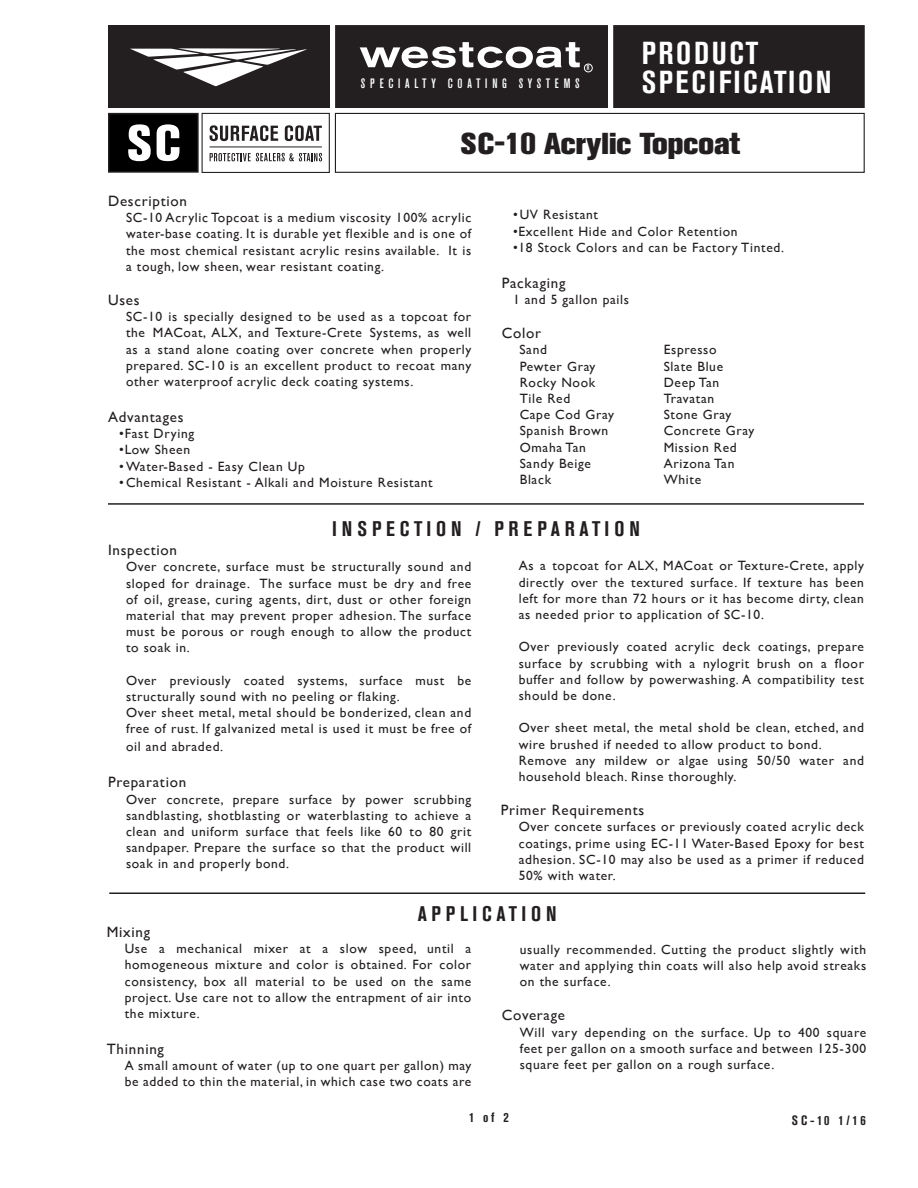
<style>
.page{position:relative;width:918px;height:1188px;background:#fff}
.page>*{position:absolute;margin:0;border:0;box-sizing:border-box;transform-origin:0 0}
.t1{font:700 condensed 31.5px/28.5px "Akzidenz Grotesk BE";letter-spacing:.085em;color:#fff}
.t2{font:800 30px "Akzidenz Grotesk BE";color:#231f20}
.t3{font:700 condensed 21px "Akzidenz Grotesk BE";letter-spacing:.22em;color:#231f20}
.t4{font:15px "Gill Sans";letter-spacing:.05em;color:#231f20}
.t5{font:13.5px/16.2px "Gill Sans";letter-spacing:.05em;color:#231f20;text-align:justify}
.t6{font:500 condensed 13.5px "Akzidenz Grotesk BE";letter-spacing:.355em;color:#fff}
.t7{font:700 condensed 13.5px "Akzidenz Grotesk BE";letter-spacing:.2em;color:#231f20}
.t8{font:500 condensed 7.5px "Akzidenz Grotesk BE";color:#fff}
</style>
<div class="page">
<hr style="left:108px;top:503px;width:756px;height:2px;background:#231f20">
<div style="left:615px;top:27px;width:248px;height:79px;background:#231f20"></div>
<div style="left:613px;top:25px;width:252px;height:83px;border:3px solid #231f20"></div>
<div style="left:335px;top:113px;width:530px;height:60px;border:1px solid #231f20"></div>
<div style="left:108px;top:25px;width:221px;height:83px;background:#231f20"></div>
<svg style="left:130px;top:48px;width:177px;height:38px"></svg>
<svg style="left:335px;top:25px;width:272px;height:83px;background:#3b3839"></svg>
<div style="left:109px;top:114px;width:89px;height:58px;background:#000"></div>
<div style="left:108px;top:113px;width:91px;height:60px;border:2px solid #231f20"></div>
<div style="left:202px;top:113px;width:128px;height:60px;border:1px solid #231f20"></div>
<svg style="left:128px;top:124px;width:23px;height:37px"></svg>
<svg style="left:157px;top:124px;width:22px;height:37px"></svg>
<svg style="left:210px;top:125px;width:68px;height:16px"></svg>
<svg style="left:285px;top:125px;width:37px;height:16px"></svg>
<hr style="left:210px;top:146px;width:112px;height:1px;background:#231f20">
<svg style="left:210px;top:153px;width:112px;height:8px"></svg>
<hr style="left:109px;top:893px;width:756px;height:1px;background:#231f20">
<h1 class="t1" style="left:642px;top:40px;width:191px">PRODUCT<br>SPECIFICATION</h1>
<h2 class="t2" style="left:461px;top:126px;width:281px">SC-10 Acrylic Topcoat</h2>
<p class="t8" style="left:587px;top:64px;width:4px">R</p>
<p class="t6" style="left:361px;top:76px;width:220px">SPECIALTY COATING SYSTEMS</p>
<p class="t4" style="left:108px;top:192px;width:81px">Description</p>
<p class="t5" style="left:126px;top:210px;width:347px">SC-10 Acrylic Topcoat is a medium viscosity 100% acrylic water-base coating. It is durable yet flexible and is one of the most chemical resistant acrylic resins available. It is a tough, low sheen, wear resistant coating.</p>
<p class="t4" style="left:108px;top:291px;width:33px">Uses</p>
<p class="t5" style="left:126px;top:309px;width:347px">SC-10 is specially designed to be used as a topcoat for the MACoat, ALX, and Texture-Crete Systems, as well as a stand alone coating over concrete when properly prepared. SC-10 is an excellent product to recoat many other waterproof acrylic deck coating systems.</p>
<p class="t4" style="left:108px;top:408px;width:77px">Advantages</p>
<p class="t5" style="left:119px;top:426px;width:77px">•Fast Drying</p>
<p class="t5" style="left:119px;top:442px;width:72px">•Low Sheen</p>
<p class="t5" style="left:119px;top:458px;width:187px">•Water-Based - Easy Clean Up</p>
<p class="t5" style="left:119px;top:474px;width:315px">•Chemical Resistant - Alkali and Moisture Resistant</p>
<p class="t5" style="left:513px;top:207px;width:87px">•UV Resistant</p>
<p class="t5" style="left:513px;top:223px;width:226px">•Excellent Hide and Color Retention</p>
<p class="t5" style="left:513px;top:239px;width:273px">•18 Stock Colors and can be Factory Tinted.</p>
<p class="t4" style="left:502px;top:274px;width:65px">Packaging</p>
<p class="t5" style="left:513px;top:291px;width:118px">1 and 5 gallon pails</p>
<p class="t4" style="left:502px;top:324px;width:41px">Color</p>
<p class="t5" style="left:519px;top:342px;width:29px">Sand</p>
<p class="t5" style="left:664px;top:342px;width:54px">Espresso</p>
<p class="t5" style="left:520px;top:358px;width:77px">Pewter Gray</p>
<p class="t5" style="left:664px;top:358px;width:61px">Slate Blue</p>
<p class="t5" style="left:520px;top:374px;width:77px">Rocky Nook</p>
<p class="t5" style="left:664px;top:374px;width:57px">Deep Tan</p>
<p class="t5" style="left:520px;top:390px;width:52px">Tile Red</p>
<p class="t5" style="left:664px;top:390px;width:52px">Travatan</p>
<p class="t5" style="left:520px;top:406px;width:96px">Cape Cod Gray</p>
<p class="t5" style="left:664px;top:406px;width:69px">Stone Gray</p>
<p class="t5" style="left:520px;top:423px;width:90px">Spanish Brown</p>
<p class="t5" style="left:664px;top:423px;width:92px">Concrete Gray</p>
<p class="t5" style="left:520px;top:439px;width:68px">Omaha Tan</p>
<p class="t5" style="left:664px;top:439px;width:75px">Mission Red</p>
<p class="t5" style="left:520px;top:455px;width:73px">Sandy Beige</p>
<p class="t5" style="left:664px;top:455px;width:72px">Arizona Tan</p>
<p class="t5" style="left:520px;top:471px;width:33px">Black</p>
<p class="t5" style="left:664px;top:471px;width:39px">White</p>
<h3 class="t3" style="left:332px;top:517px;width:309px">INSPECTION / PREPARATION</h3>
<p class="t4" style="left:108px;top:541px;width:71px">Inspection</p>
<p class="t5" style="left:126px;top:559px;width:347px">Over concrete, surface must be structurally sound and sloped for drainage. The surface must be dry and free of oil, grease, curing agents, dirt, dust or other foreign material that may prevent proper adhesion. The surface must be porous or rough enough to allow the product to soak in.</p>
<p class="t5" style="left:126px;top:672px;width:347px;text-align:left">Over previously coated systems, surface must be structurally sound with no peeling or flaking.<br>Over sheet metal, metal should be bonderized, clean and free of rust. If galvanized metal is used it must be free of</p>
<p class="t5" style="left:126px;top:739px;width:99px">oil and abraded.</p>
<p class="t4" style="left:108px;top:774px;width:80px">Preparation</p>
<p class="t5" style="left:126px;top:791px;width:347px">Over concrete, prepare surface by power scrubbing sandblasting, shotblasting or waterblasting to achieve a clean and uniform surface that feels like 60 to 80 grit sandpaper. Prepare the surface so that the product will soak in and properly bond.</p>
<p class="t5" style="left:519px;top:558px;width:347px">As a topcoat for ALX, MACoat or Texture-Crete, apply directly over the textured surface. If texture has been left for more than 72 hours or it has become dirty, clean as needed prior to application of SC-10.</p>
<p class="t5" style="left:519px;top:639px;width:347px">Over previously coated acrylic deck coatings, prepare surface by scrubbing with a nylogrit brush on a floor buffer and follow by powerwashing. A compatibility test should be done.</p>
<p class="t5" style="left:519px;top:720px;width:347px;text-align:left">Over sheet metal, the metal shold be clean, etched, and wire brushed if needed to allow product to bond.<br>Remove any mildew or algae using 50/50 water and household bleach. Rinse thoroughly.</p>
<p class="t4" style="left:501px;top:801px;width:145px">Primer Requirements</p>
<p class="t5" style="left:519px;top:819px;width:347px">Over concete surfaces or previously coated acrylic deck coatings, prime using EC-11 Water-Based Epoxy for best adhesion. SC-10 may also be used as a primer if reduced 50% with water.</p>
<h3 class="t3" style="left:418px;top:901px;width:140px">APPLICATION</h3>
<p class="t4" style="left:107px;top:923px;width:45px">Mixing</p>
<p class="t5" style="left:125px;top:940px;width:348px">Use a mechanical mixer at a slow speed, until a homogeneous mixture and color is obtained. For color consistency, box all material to be used on the same project. Use care not to allow the entrapment of air into the mixture.</p>
<p class="t4" style="left:107px;top:1040px;width:59px">Thinning</p>
<p class="t5" style="left:125px;top:1057px;width:348px">A small amount of water (up to one quart per gallon) may be added to thin the material, in which case two coats are</p>
<p class="t5" style="left:520px;top:941px;width:348px">usually recommended. Cutting the product slightly with water and applying thin coats will also help avoid streaks on the surface.</p>
<p class="t4" style="left:502px;top:1006px;width:65px">Coverage</p>
<p class="t5" style="left:520px;top:1024px;width:348px">Will vary depending on the surface. Up to 400 square feet per gallon on a smooth surface and between 125-300 square feet per gallon on a rough surface.</p>
<p class="t7" style="left:469px;top:1109px;width:41px">1 of 2</p>
<p class="t7" style="left:792px;top:1112px;width:76px">SC-10 1/16</p>
</div>
